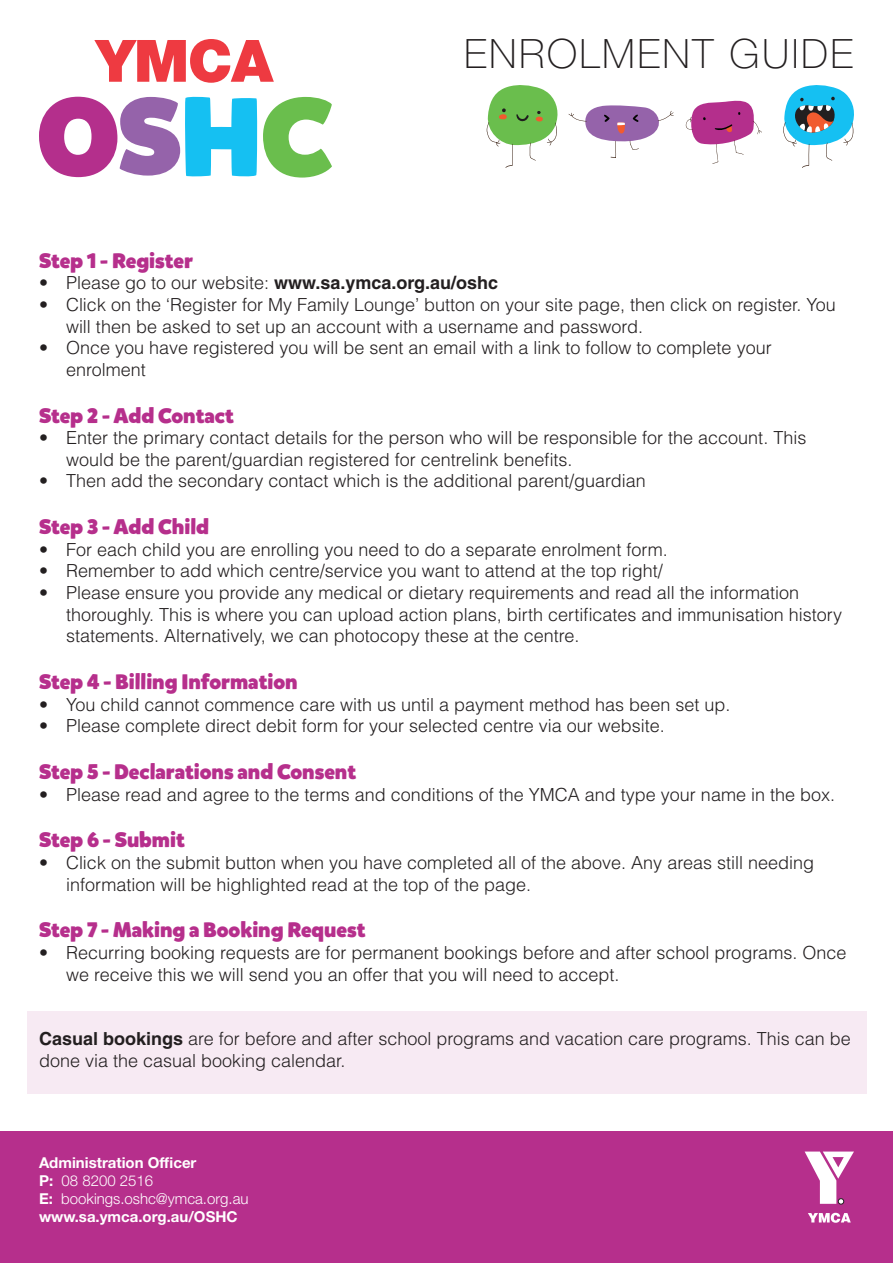
<style>
.page{position:relative;width:893px;height:1263px;background:#fff}
.page>*{position:absolute;margin:0;border:0;box-sizing:border-box;transform-origin:0 0}
.t1{font:100 40.5px "Helvetica Neue LT Std";letter-spacing:.06em;color:#231f20}
.t2{font:900 21px "Mikado";color:#b62f8c}
.t3{font:300 18px/21.6px "Helvetica LT Std";color:#231f20}
.t4{font:700 18px "Helvetica LT Std";color:#231f20}
.t5{font:700 15px "Helvetica Neue LT Std";color:#fff}
.t6{font:300 15px "Helvetica Neue LT Std";color:#fff}
.s1{font-weight:300}
.s2{font-weight:700}
</style>
<div class="page">
<div style="left:28px;top:1010px;width:839px;height:83px;background:#f7eaf3"></div>
<svg style="left:487px;top:85px;width:71px;height:83px"></svg>
<svg style="left:568px;top:105px;width:106px;height:53px"></svg>
<svg style="left:686px;top:100px;width:76px;height:63px"></svg>
<svg style="left:783px;top:85px;width:71px;height:83px"></svg>
<svg style="left:39px;top:96px;width:218px;height:81px"></svg>
<svg style="left:263px;top:97px;width:69px;height:81px"></svg>
<svg style="left:94px;top:39px;width:180px;height:44px"></svg>
<div style="left:0;top:1131px;width:893px;height:132px;background:#b62f8c"></div>
<svg style="left:808px;top:1213px;width:43px;height:10px"></svg>
<svg style="left:805px;top:1151px;width:49px;height:53px"></svg>
<p class="t1" style="left:464px;top:30px;width:390px">ENROLMENT GUIDE</p>
<p class="t2" style="left:39px;top:247px;width:155px">Step 1 - Register</p>
<p class="t4" style="left:39px;top:272px;width:461px"><span class="s1">• Please go to our website:</span> www.sa.ymca.org.au/oshc</p>
<p class="t3" style="left:66px;top:294px;width:771px;text-indent:-27px">• Click on the ‘Register for My Family Lounge’ button on your site page, then click on register. You will then be asked to set up an account with a username and password.</p>
<p class="t3" style="left:66px;top:337px;width:707px;text-indent:-27px">• Once you have registered you will be sent an email with a link to follow to complete your enrolment</p>
<p class="t2" style="left:39px;top:402px;width:196px">Step 2 - Add Contact</p>
<p class="t3" style="left:66px;top:427px;width:742px;text-indent:-27px">• Enter the primary contact details for the person who will be responsible for the account. This would be the parent/guardian registered for centrelink benefits.</p>
<p class="t3" style="left:39px;top:470px;width:608px">• Then add the secondary contact which is the additional parent/guardian</p>
<p class="t2" style="left:39px;top:513px;width:172px">Step 3 - Add Child</p>
<p class="t3" style="left:39px;top:538px;width:630px">• For each child you are enrolling you need to do a separate enrolment form.</p>
<p class="t3" style="left:39px;top:560px;width:625px">• Remember to add which centre/service you want to attend at the top right/</p>
<p class="t3" style="left:66px;top:582px;width:777px;text-indent:-27px">• Please ensure you provide any medical or dietary requirements and read all the information thoroughly. This is where you can upload action plans, birth certificates and immunisation history statements. Alternatively, we can photocopy these at the centre.</p>
<p class="t2" style="left:39px;top:668px;width:260px">Step 4 - Billing Information</p>
<p class="t3" style="left:39px;top:693px;width:693px">• You child cannot commence care with us until a payment method has been set up.</p>
<p class="t3" style="left:39px;top:715px;width:627px">• Please complete direct debit form for your selected centre via our website.</p>
<p class="t2" style="left:39px;top:758px;width:318px">Step 5 - Declarations and Consent</p>
<p class="t3" style="left:39px;top:783px;width:797px">• Please read and agree to the terms and conditions of the YMCA and type your name in the box.</p>
<p class="t2" style="left:39px;top:827px;width:147px">Step 6 - Submit</p>
<p class="t3" style="left:66px;top:852px;width:749px;text-indent:-27px">• Click on the submit button when you have completed all of the above. Any areas still needing information will be highlighted read at the top of the page.</p>
<p class="t2" style="left:39px;top:917px;width:328px">Step 7 - Making a Booking Request</p>
<p class="t3" style="left:66px;top:942px;width:782px;text-indent:-27px">• Recurring booking requests are for permanent bookings before and after school programs. Once we receive this we will send you an offer that you will need to accept.</p>
<p class="t3" style="left:39px;top:1028px;width:813px"><span class="s2">Casual bookings</span> are for before and after school programs and vacation care programs. This can be done via the casual booking calendar.</p>
<p class="t5" style="left:39px;top:1154px;width:159px">Administration Officer</p>
<p class="t6" style="left:39px;top:1172px;width:116px"><span class="s2">P:</span> 08 8200 2516</p>
<p class="t6" style="left:39px;top:1190px;width:211px"><span class="s2">E:</span> bookings.oshc@ymca.org.au</p>
<p class="t5" style="left:39px;top:1208px;width:200px">www.sa.ymca.org.au/OSHC</p>
</div>
